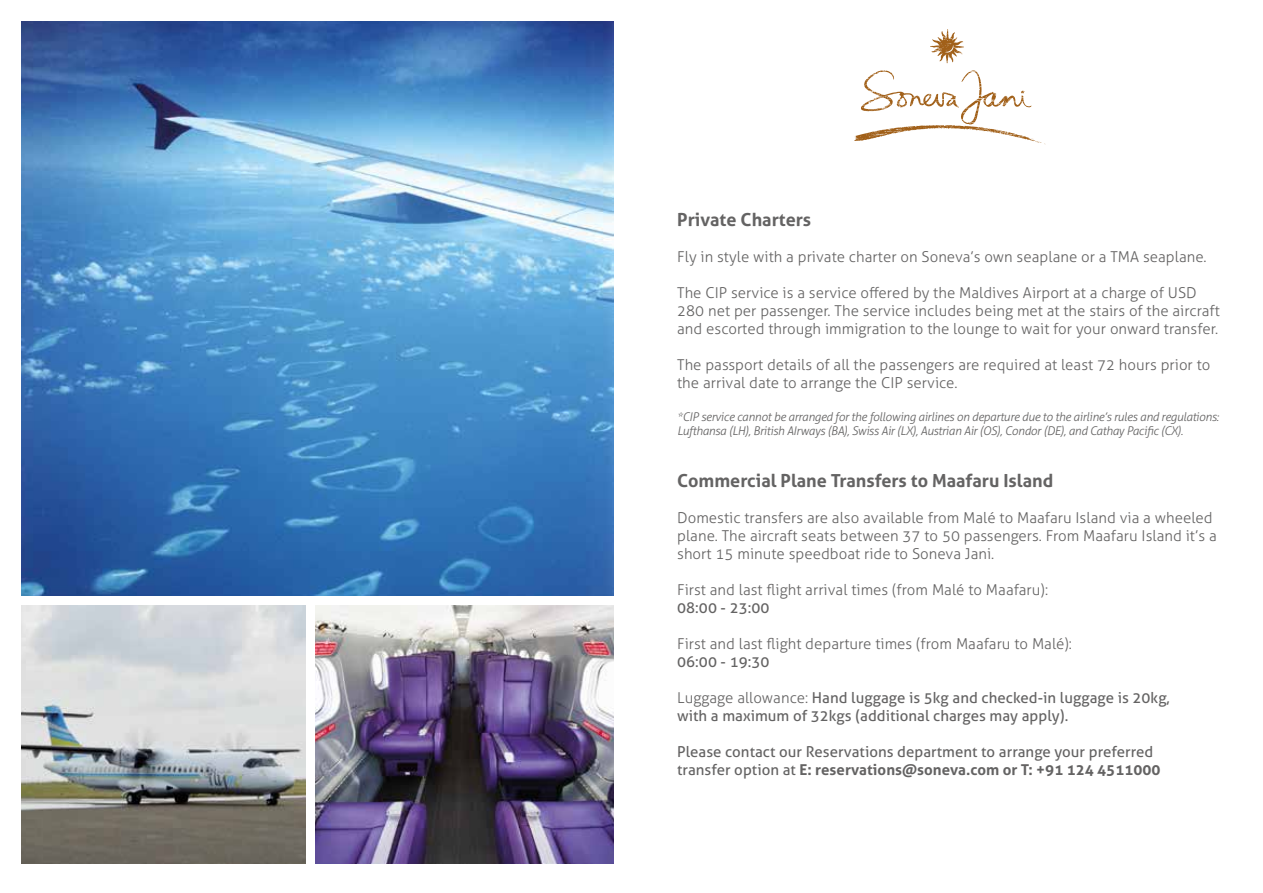
<style>
.page{position:relative;width:1263px;height:893px;background:#fff}
.page>*{position:absolute;margin:0;border:0;box-sizing:border-box;transform-origin:0 0}
.t1{font:700 18px "Aller";color:#646363}
.t2{font:300 15px/18px "Aller";letter-spacing:.005em;color:#646363}
.t3{font:15px/18px "Aller";letter-spacing:.005em;color:#646363}
.t4{font:italic 300 12px/14.4px "Aller";letter-spacing:-.025em;color:#646363}
.s1{font-weight:300}
.s2{font-weight:700}
</style>
<div class="page">
<img style="left:21px;top:21px;width:593px;height:575px">
<img style="left:316px;top:606px;width:298px;height:257px">
<img style="left:21px;top:606px;width:284px;height:257px">
<svg style="left:930px;top:29px;width:34px;height:34px"></svg>
<svg style="left:854px;top:70px;width:191px;height:74px"></svg>
<p class="t1" style="left:677px;top:209px;width:136px">Private Charters</p>
<p class="t2" style="left:677px;top:248px;width:531px">Fly in style with a private charter on Soneva’s own seaplane or a TMA seaplane.</p>
<p class="t2" style="left:677px;top:284px;width:544px">The CIP service is a service offered by the Maldives Airport at a charge of USD<br>280 net per passenger. The service includes being met at the stairs of the aircraft and escorted through immigration to the lounge to wait for your onward transfer.</p>
<p class="t2" style="left:677px;top:356px;width:535px">The passport details of all the passengers are required at least 72 hours prior to the arrival date to arrange the CIP service.</p>
<p class="t4" style="left:677px;top:409px;width:543px">*CIP service cannot be arranged for the following airlines on departure due to the airline’s rules and regulations:<br>Lufthansa (LH), British AIrways (BA), Swiss Air (LX), Austrian Air (OS), Condor (DE), and Cathay Pacific (CX).</p>
<p class="t1" style="left:677px;top:469px;width:378px">Commercial Plane Transfers to Maafaru Island</p>
<p class="t2" style="left:677px;top:509px;width:541px">Domestic transfers are also available from Malé to Maafaru Island via a wheeled plane. The aircraft seats between 37 to 50 passengers. From Maafaru Island it’s a short 15 minute speedboat ride to Soneva Jani.</p>
<p class="t2" style="left:677px;top:581px;width:372px">First and last flight arrival times (from Malé to Maafaru):</p>
<p class="t3" style="left:677px;top:598px;width:94px">08:00 - 23:00</p>
<p class="t2" style="left:677px;top:635px;width:396px">First and last flight departure times (from Maafaru to Malé):</p>
<p class="t3" style="left:677px;top:652px;width:94px">06:00 - 19:30</p>
<p class="t3" style="left:677px;top:688px;width:494px"><span class="s1">Luggage allowance:</span> Hand luggage is 5kg and checked-in luggage is 20kg, with a maximum of 32kgs (additional charges may apply).</p>
<p class="t3" style="left:677px;top:742px;width:485px">Please contact our Reservations department to arrange your preferred transfer option at <span class="s2">E: reservations@soneva.com or T: +91 124 4511000</span></p>
</div>
